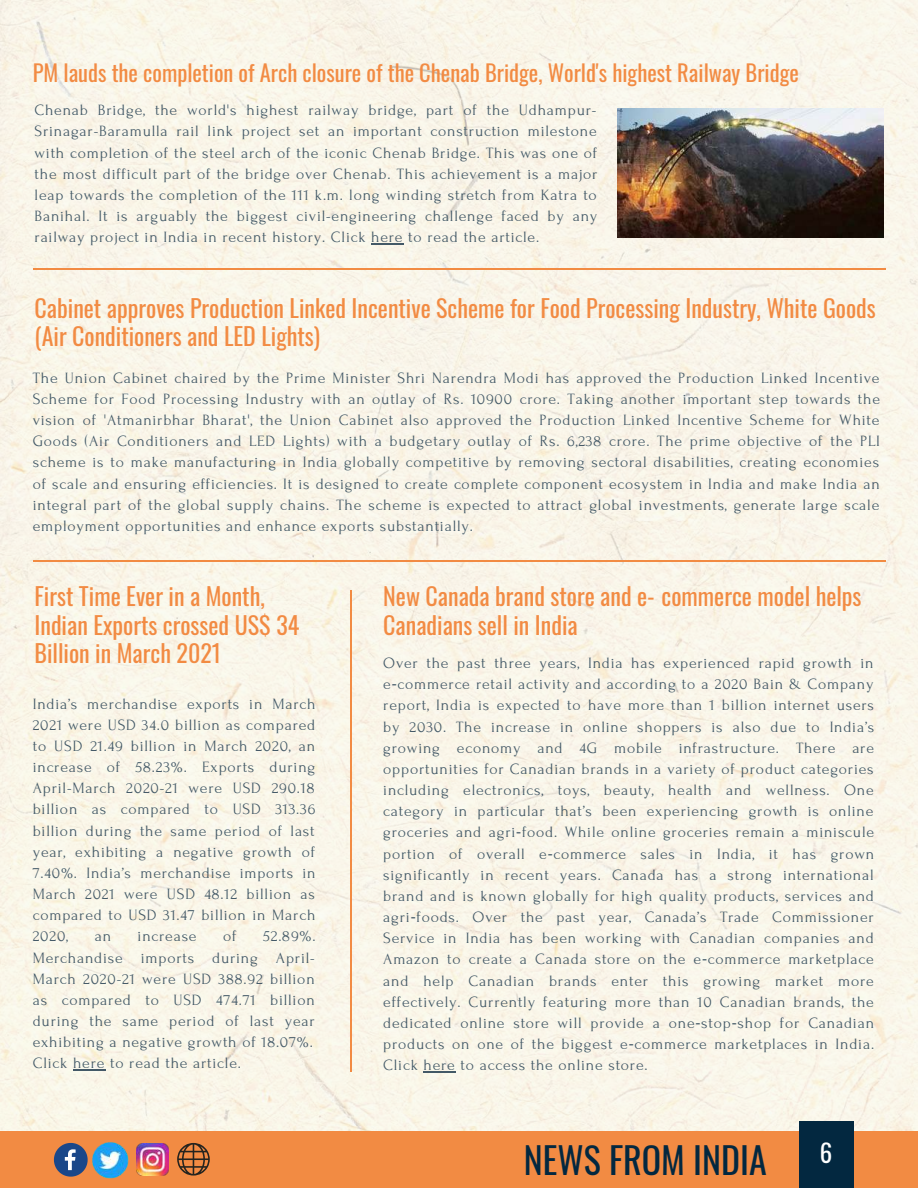
<style>
.page{position:relative;width:918px;height:1188px;background:#fff}
.page>*{position:absolute;margin:0;border:0;box-sizing:border-box;transform-origin:0 0}
.t1{font:36px "Oswald";color:#032840}
.t2{font:24.9px "Oswald";color:#fff}
.t3{font:24px/28.5px "Oswald";color:#f28b43}
.t4{font:22.5px "Oswald";color:#f28b43}
.t5{font:15.75px/21.1px "Forum";letter-spacing:.05em;color:#435967;text-align:justify}
.s1{font-family:"Noto Sans"}
</style>
<div class="page">
<div style="left:0;top:0;width:918px;height:1131px;background:#faf6e9"></div>
<div style="left:0;top:1131px;width:918px;height:57px;background:#f28b43"></div>
<div style="left:799px;top:1121px;width:54px;height:67px;background:#032840"></div>
<svg style="left:54px;top:1143px;width:33px;height:34px"></svg>
<img style="left:137px;top:1144px;width:31px;height:31px">
<svg style="left:177px;top:1143px;width:33px;height:33px"></svg>
<hr style="left:33px;top:268px;width:853px;height:2px;background:#f28b43">
<hr style="left:33px;top:560px;width:853px;height:1px;background:#f28b43">
<img style="left:618px;top:109px;width:265px;height:129px">
<hr style="left:350px;top:590px;width:1px;height:482px;background:#f28b43">
<img style="left:87px;top:1142px;width:42px;height:37px">
<hr style="left:73px;top:1070px;width:32px;height:1px;background:#435967">
<hr style="left:371px;top:243px;width:32px;height:1px;background:#435967">
<hr style="left:424px;top:1071px;width:32px;height:1px;background:#435967">
<h3 class="t4" style="left:33px;top:55px;width:768px">PM lauds the completion of Arch closure of the Chenab Bridge, World's highest Railway Bridge</h3>
<p class="t5" style="left:35px;top:100px;width:565px">Chenab Bridge, the world's highest railway bridge, part of the Udhampur-Srinagar-Baramulla rail link project set an important construction milestone with completion of the steel arch of the iconic Chenab Bridge. This was one of the most difficult part of the bridge over Chenab. This achievement is a major leap towards the completion of the 111 k.m. long winding stretch from Katra to Banihal. It is arguably the biggest civil-engineering challenge faced by any railway project in India in recent history. Click here to read the article.</p>
<h3 class="t3" style="left:35px;top:293px;width:843px">Cabinet approves Production Linked Incentive Scheme for Food Processing Industry, White Goods (Air Conditioners and LED Lights)</h3>
<p class="t5" style="left:33px;top:367px;width:849px">The Union Cabinet chaired by the Prime Minister Shri Narendra Modi has approved the Production Linked Incentive Scheme for Food Processing Industry with an outlay of Rs. 10900 crore. Taking another important step towards the vision of 'Atmanirbhar Bharat', the Union Cabinet also approved the Production Linked Incentive Scheme for White Goods (Air Conditioners and LED Lights) with a budgetary outlay of Rs. 6,238 crore. The prime objective of the PLI scheme is to make manufacturing in India globally competitive by removing sectoral disabilities, creating economies of scale and ensuring efficiencies. It is designed to create complete component ecosystem in India and make India an integral part of the global supply chains. The scheme is expected to attract global investments, generate large scale employment opportunities and enhance exports substantially.</p>
<h3 class="t3" style="left:35px;top:581px;width:266px">First Time Ever in a Month,<br>Indian Exports crossed US$ 34<br>Billion in March 2021</h3>
<p class="t5" style="left:33px;top:693px;width:284px">India’s merchandise exports in March 2021 were USD 34.0 billion as compared to USD 21.49 billion in March 2020, an increase of 58.23%. Exports during April-March 2020-21 were USD 290.18 billion as compared to USD 313.36 billion during the same period of last year, exhibiting a negative growth of 7.40%. India’s merchandise imports in March 2021 were USD 48.12 billion as compared to USD 31.47 billion in March 2020,</p>
<p class="t5" style="left:95px;top:926px;width:18px">an</p>
<p class="t5" style="left:138px;top:926px;width:60px">increase</p>
<p class="t5" style="left:223px;top:926px;width:15px">of</p>
<p class="t5" style="left:33px;top:926px;width:284px;text-align:left;text-indent:230px">52.89%.<br>Merchandise imports during April-<br>March 2020-21 were USD 388.92 billion as compared to USD 474.71 billion during the same period of last year exhibiting a negative growth of 18.07%.<br>Click here to read the article.</p>
<h3 class="t3" style="left:383px;top:581px;width:480px">New Canada brand store and e‐commerce model helps<br>Canadians sell in India</h3>
<p class="t5" style="left:383px;top:653px;width:492px">Over the past three years, India has experienced rapid growth in e<span class="s1">‑</span>commerce retail activity and according to a 2020 Bain &amp; Company report, India is expected to have more than 1 billion internet users by 2030. The increase in online shoppers is also due to India’s growing economy and 4G mobile infrastructure. There are opportunities for Canadian brands in a variety of product categories including electronics, toys, beauty, health and wellness. One category in particular that’s been experiencing growth is online groceries and agri<span class="s1">‑</span>food. While online groceries remain a miniscule portion of overall e<span class="s1">‑</span>commerce sales in India, it has grown significantly in recent years. Canada has a strong international brand and is known globally for high quality products, services and agri<span class="s1">‑</span>foods. Over the past year, Canada’s Trade Commissioner Service in India has been working with Canadian companies and Amazon to create a Canada store on the e<span class="s1">‑</span>commerce marketplace and help Canadian brands enter this growing market more effectively. Currently featuring more than 10 Canadian brands, the dedicated online store will provide a one<span class="s1">‑</span>stop<span class="s1">‑</span>shop for Canadian products on one of the biggest e<span class="s1">‑</span>commerce marketplaces in India.<br>Click here to access the online store.</p>
<h1 class="t1" style="left:524px;top:1132px;width:244px">NEWS FROM INDIA</h1>
<h2 class="t2" style="left:820px;top:1133px;width:14px">6</h2>
</div>
